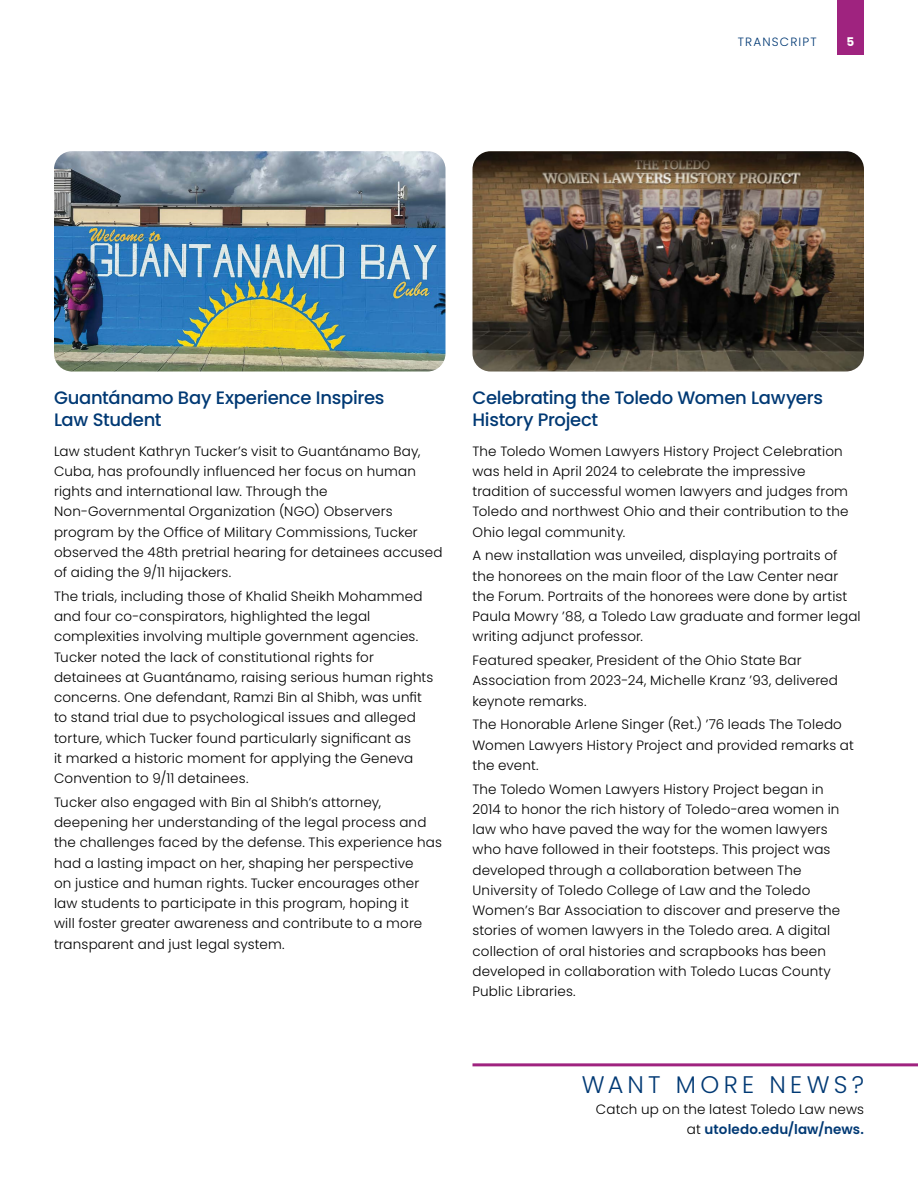
<style>
.page{position:relative;width:918px;height:1188px;background:#fff}
.page>*{position:absolute;margin:0;border:0;box-sizing:border-box;transform-origin:0 0}
.t1{font:300 24px "Poppins";letter-spacing:.18em;color:#003974}
.t2{font:500 18px/22.5px "Poppins";letter-spacing:-.015em;color:#003974}
.t3{font:300 13.5px/20.2px "Poppins";letter-spacing:.01em;color:#000}
.t4{font:300 12px "Poppins";letter-spacing:.1em;color:#003974}
.t5{font:700 12px "Poppins";color:#fff}
.s1{font-weight:600;color:#003974}
</style>
<div class="page">
<div style="left:837px;top:0;width:27px;height:55px;background:#9f237f"></div>
<hr style="left:472px;top:1063px;width:446px;height:3px;background:#9f237f">
<img style="left:54px;top:151px;width:392px;height:221px">
<img style="left:472px;top:151px;width:392px;height:221px">
<p class="t4" style="left:738px;top:34px;width:81px">TRANSCRIPT</p>
<p class="t5" style="left:847px;top:34px;width:9px">5</p>
<h2 class="t2" style="left:54px;top:386px;width:332px">Guantánamo Bay Experience Inspires<br>Law Student</h2>
<p class="t3" style="left:54px;top:441px;width:390px">Law student Kathryn Tucker’s visit to Guantánamo Bay, Cuba, has profoundly influenced her focus on human rights and international law. Through the Non-Governmental Organization (NGO) Observers program by the Office of Military Commissions, Tucker observed the 48th pretrial hearing for detainees accused of aiding the 9/11 hijackers.</p>
<p class="t3" style="left:54px;top:586px;width:381px">The trials, including those of Khalid Sheikh Mohammed and four co-conspirators, highlighted the legal complexities involving multiple government agencies.<br>Tucker noted the lack of constitutional rights for detainees at Guantánamo, raising serious human rights concerns. One defendant, Ramzi Bin al Shibh, was unfit to stand trial due to psychological issues and alleged torture, which Tucker found particularly significant as<br>it marked a historic moment for applying the Geneva Convention to 9/11 detainees.</p>
<p class="t3" style="left:54px;top:792px;width:390px">Tucker also engaged with Bin al Shibh’s attorney, deepening her understanding of the legal process and the challenges faced by the defense. This experience has had a lasting impact on her, shaping her perspective<br>on justice and human rights. Tucker encourages other law students to participate in this program, hoping it<br>will foster greater awareness and contribute to a more transparent and just legal system.</p>
<h2 class="t2" style="left:472px;top:386px;width:352px">Celebrating the Toledo Women Lawyers<br>History Project</h2>
<p class="t3" style="left:472px;top:441px;width:378px">The Toledo Women Lawyers History Project Celebration was held in April 2024 to celebrate the impressive tradition of successful women lawyers and judges from Toledo and northwest Ohio and their contribution to the Ohio legal community.</p>
<p class="t3" style="left:472px;top:546px;width:390px">A new installation was unveiled, displaying portraits of the honorees on the main floor of the Law Center near the Forum. Portraits of the honorees were done by artist Paula Mowry ’88, a Toledo Law graduate and former legal writing adjunct professor.</p>
<p class="t3" style="left:472px;top:650px;width:367px">Featured speaker, President of the Ohio State Bar<br>Association from 2023-24, Michelle Kranz ’93, delivered keynote remarks.</p>
<p class="t3" style="left:472px;top:715px;width:383px">The Honorable Arlene Singer (Ret.) ’76 leads The Toledo<br>Women Lawyers History Project and provided remarks at the event.</p>
<p class="t3" style="left:472px;top:779px;width:369px">The Toledo Women Lawyers History Project began in 2014 to honor the rich history of Toledo-area women in law who have paved the way for the women lawyers who have followed in their footsteps. This project was developed through a collaboration between The University of Toledo College of Law and the Toledo Women’s Bar Association to discover and preserve the stories of women lawyers in the Toledo area. A digital collection of oral histories and scrapbooks has been developed in collaboration with Toledo Lucas County Public Libraries.</p>
<h1 class="t1" style="left:582px;top:1071px;width:284px">WANT MORE NEWS?</h1>
<p class="t3" style="left:596px;top:1099px;width:270px;text-align:right">Catch up on the latest Toledo Law news at <span class="s1">utoledo.edu/law/news.</span></p>
</div>
